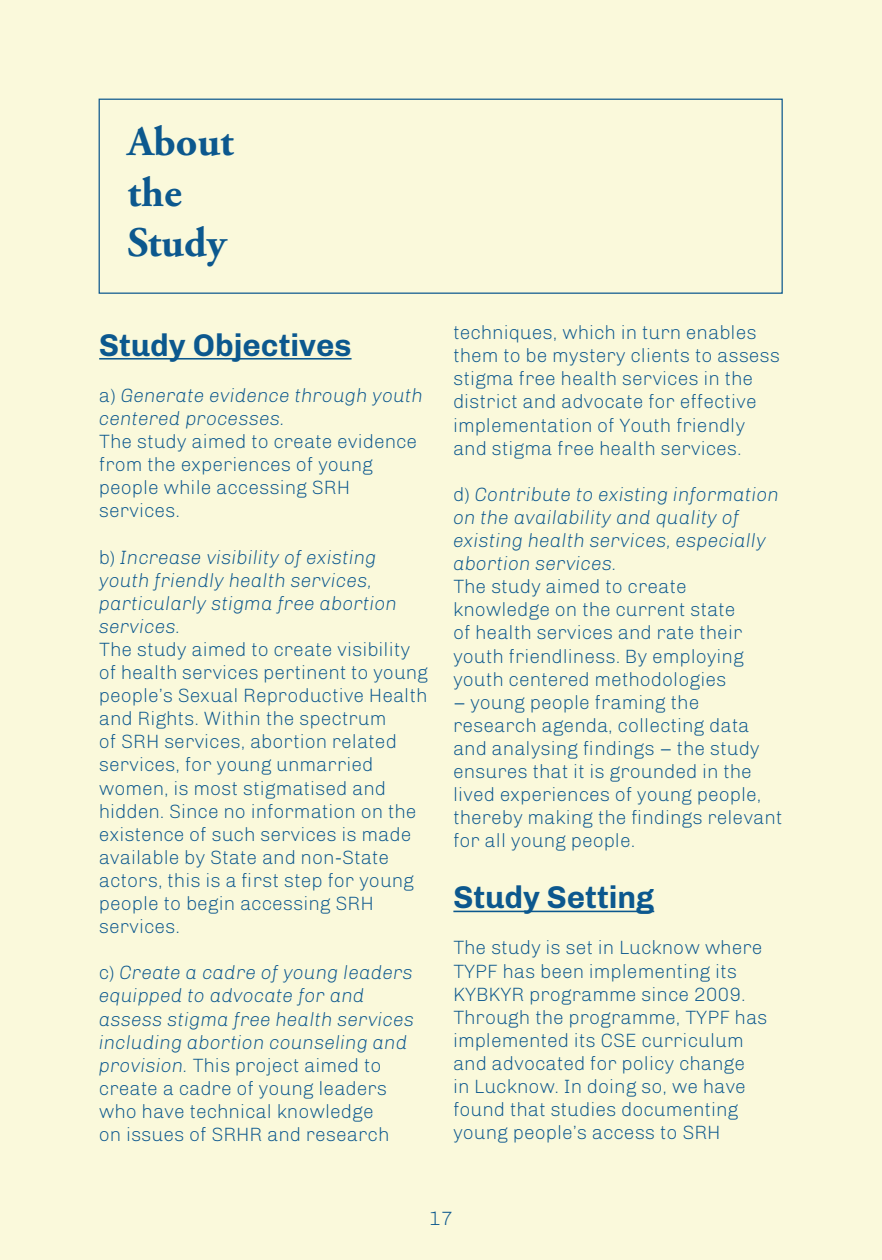
<style>
.page{position:relative;width:882px;height:1260px;background:#faf9db}
.page>*{position:absolute;margin:0;border:0;box-sizing:border-box;transform-origin:0 0}
.t1{font:700 42px/50.4px "Adobe Garamond Pro";color:#0c588e}
.t2{font:700 31.5px "Chivo";color:#0c588e}
.t3{font:300 19.25px/23.1px "Chivo";color:#0c588e}
.t4{font:italic 300 19.25px/23.1px "Chivo";color:#0c588e}
.s1{font-style:normal}
</style>
<div class="page">
<hr style="left:99px;top:358px;width:253px;height:2px;background:#0c588e">
<hr style="left:453px;top:911px;width:201px;height:1px;background:#0c588e">
<div style="left:99px;top:99px;width:684px;height:195px;border:1px solid #0c588e"></div>
<h1 class="t1" style="left:127px;top:118px;width:108px">About the<br>Study</h1>
<h2 class="t2" style="left:99px;top:326px;width:254px">Study Objectives</h2>
<p class="t4" style="left:99px;top:384px;width:326px"><span class="s1">a)</span> Generate evidence through youth centered processes.</p>
<p class="t3" style="left:99px;top:430px;width:320px">The study aimed to create evidence from the experiences of young people while accessing SRH services.</p>
<p class="t4" style="left:99px;top:546px;width:300px"><span class="s1">b)</span> Increase visibility of existing youth friendly health services, particularly stigma free abortion services.</p>
<p class="t3" style="left:99px;top:638px;width:331px">The study aimed to create visibility of health services pertinent to young people’s Sexual Reproductive Health and Rights. Within the spectrum<br>of SRH services, abortion related services, for young unmarried women, is most stigmatised and hidden. Since no information on the existence of such services is made available by State and non-State actors, this is a first step for young people to begin accessing SRH services.</p>
<p class="t4" style="left:99px;top:961px;width:317px"><span class="s1">c)</span> Create a cadre of young leaders equipped to advocate for and assess stigma free health services including abortion counseling and provision. <span class="s1">This project aimed to create a cadre of young leaders who have technical knowledge<br>on issues of SRHR and research</span></p>
<p class="t3" style="left:453px;top:321px;width:329px">techniques, which in turn enables them to be mystery clients to assess stigma free health services in the district and advocate for effective implementation of Youth friendly and stigma free health services.</p>
<p class="t4" style="left:453px;top:483px;width:327px"><span class="s1">d)</span> Contribute to existing information on the availability and quality of existing health services, especially abortion services.</p>
<p class="t3" style="left:453px;top:575px;width:292px">The study aimed to create knowledge on the current state of health services and rate their youth friendliness. By employing youth centered methodologies</p>
<p class="t3" style="left:453px;top:691px;width:331px">– young people framing the research agenda, collecting data and analysing findings – the study ensures that it is grounded in the lived experiences of young people, thereby making the findings relevant for all young people.</p>
<h2 class="t2" style="left:453px;top:879px;width:202px">Study Setting</h2>
<p class="t3" style="left:453px;top:936px;width:316px">The study is set in Lucknow where<br>TYPF has been implementing its<br>KYBKYR programme since 2009.<br>Through the programme, TYPF has implemented its CSE curriculum and advocated for policy change<br>in Lucknow. In doing so, we have found that studies documenting young people’s access to SRH</p>
<p class="t3" style="left:429px;top:1207px;width:25px">17</p>
</div>
